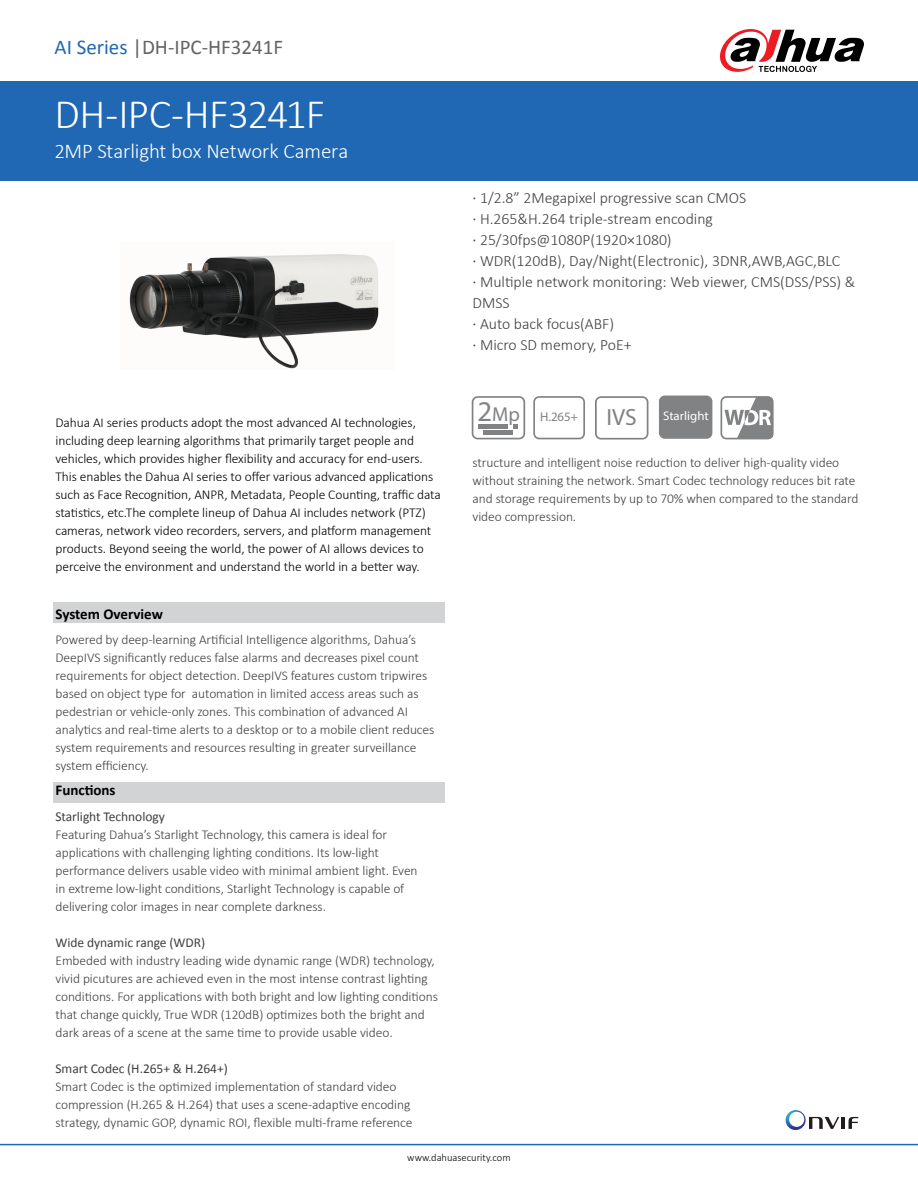
<style>
.page{position:relative;width:918px;height:1188px;background:#fff}
.page>*{position:absolute;margin:0;border:0;box-sizing:border-box;transform-origin:0 0}
.t1{font:300 42px "Calibri";letter-spacing:-.02em;color:#fff}
.t2{font:700 semi-condensed 23.55px "Myriad Pro";color:#808284}
.t3{font:300 21px "Calibri";letter-spacing:-.01em;color:#fff}
.t4{font:21px "Calibri";color:#626466}
.t5{font:300 15.75px/21px "Calibri";color:#404042}
.t6{font:700 15px "Calibri";color:#000}
.t7{font:300 13.5px/18px "Calibri";letter-spacing:-.005em;color:#404042}
.t8{font:300 13.5px/18px "Calibri";letter-spacing:-.005em;color:#000}
.t9{font:13.5px "Calibri";letter-spacing:-.005em;color:#404042}
.t10{font:700 semi-condensed 12.9px "Myriad Pro";color:#808284}
.t11{font:700 semi-condensed 12.6px "Myriad Pro";color:#fff}
.t12{font:300 10.5px "Calibri";color:#000}
.s1{color:#2068b3}
.s2{font-weight:400;color:#403f41}
.s3{font-size:28.65px}
.s4{font-size:20.1px}
</style>
<div class="page">
<div style="left:0;top:81px;width:918px;height:100px;background:#2068b3"></div>
<div style="left:53px;top:603px;width:391px;height:20px;background:#d1d3d4"></div>
<div style="left:53px;top:782px;width:391px;height:20px;background:#d1d3d4"></div>
<hr style="left:0;top:1144px;width:918px;height:1px;background:#2068b3">
<svg style="left:720px;top:29px;width:144px;height:43px"></svg>
<svg style="left:786px;top:1110px;width:72px;height:20px"></svg>
<img style="left:129px;top:254px;width:250px;height:115px">
<svg style="left:472px;top:396px;width:53px;height:43px"></svg>
<svg style="left:533px;top:396px;width:52px;height:43px"></svg>
<svg style="left:720px;top:396px;width:54px;height:43px"></svg>
<div style="left:659px;top:396px;width:53px;height:43px;background:#808284"></div>
<svg style="left:595px;top:396px;width:53px;height:44px"></svg>
<h3 class="t4" style="left:55px;top:34px;width:230px"><span class="s1">AI Series</span> |DH-IPC-HF3241F</h3>
<h1 class="t1" style="left:55px;top:88px;width:272px">DH-IPC-HF3241F</h1>
<h3 class="t3" style="left:55px;top:138px;width:295px">2MP Starlight box Network Camera</h3>
<p class="t5" style="left:472px;top:187px;width:384px"><span class="s2">·</span> 1/2.8” 2Megapixel progressive scan CMOS<br><span class="s2">·</span> H.265&amp;H.264 triple-stream encoding<br><span class="s2">·</span> 25/30fps@1080P(1920×1080)<br><span class="s2">·</span> WDR(120dB), Day/Night(Electronic), 3DNR,AWB,AGC,BLC<br><span class="s2">·</span> Multiple network monitoring: Web viewer, CMS(DSS/PSS) &amp; DMSS<br><span class="s2">·</span> Auto back focus(ABF)<br><span class="s2">·</span> Micro SD memory, PoE+</p>
<p class="t10" style="left:478px;top:409px;width:102px"><span class="s3">2</span><span class="s4">Mp</span> H.265+</p>
<p class="t11" style="left:663px;top:408px;width:47px">Starlight</p>
<p class="t8" style="left:56px;top:413px;width:362px">Dahua AI series products adopt the most advanced AI technologies,</p>
<h2 class="t2" style="left:607px;top:402px;width:32px">IVS</h2>
<p class="t8" style="left:56px;top:431px;width:387px">including deep learning algorithms that primarily target people and vehicles, which provides higher flexibility and accuracy for end-users.<br>This enables the Dahua AI series to offer various advanced applications such as Face Recognition, ANPR, Metadata, People Counting, traffic data statistics, etc.The complete lineup of Dahua AI includes network (PTZ) cameras, network video recorders, servers, and platform management products. Beyond seeing the world, the power of AI allows devices to perceive the environment and understand the world in a better way.</p>
<p class="t6" style="left:56px;top:604px;width:109px">System Overview</p>
<p class="t7" style="left:56px;top:630px;width:380px">Powered by deep-learning Artificial Intelligence algorithms, Dahua’s DeepIVS significantly reduces false alarms and decreases pixel count requirements for object detection. DeepIVS features custom tripwires based on object type for automation in limited access areas such as pedestrian or vehicle-only zones. This combination of advanced AI analytics and real-time alerts to a desktop or to a mobile client reduces system requirements and resources resulting in greater surveillance system efficiency.</p>
<p class="t6" style="left:56px;top:781px;width:62px">Functions</p>
<p class="t9" style="left:56px;top:808px;width:111px">Starlight Technology</p>
<p class="t7" style="left:56px;top:825px;width:364px">Featuring Dahua’s Starlight Technology, this camera is ideal for applications with challenging lighting conditions. Its low-light performance delivers usable video with minimal ambient light. Even in extreme low-light conditions, Starlight Technology is capable of delivering color images in near complete darkness.</p>
<p class="t9" style="left:56px;top:934px;width:151px">Wide dynamic range (WDR)</p>
<p class="t7" style="left:56px;top:951px;width:384px">Embeded with industry leading wide dynamic range (WDR) technology, vivid picutures are achieved even in the most intense contrast lighting conditions. For applications with both bright and low lighting conditions that change quickly, True WDR (120dB) optimizes both the bright and dark areas of a scene at the same time to provide usable video.</p>
<p class="t9" style="left:56px;top:1060px;width:174px">Smart Codec (H.265+ &amp; H.264+)</p>
<p class="t7" style="left:56px;top:1077px;width:359px">Smart Codec is the optimized implementation of standard video compression (H.265 &amp; H.264) that uses a scene-adaptive encoding strategy, dynamic GOP, dynamic ROI, flexible multi-frame reference</p>
<p class="t7" style="left:472px;top:453px;width:388px">structure and intelligent noise reduction to deliver high-quality video without straining the network. Smart Codec technology reduces bit rate and storage requirements by up to 70% when compared to the standard video compression.</p>
<p class="t12" style="left:407px;top:1151px;width:105px">www.dahuasecurity.com</p>
</div>
